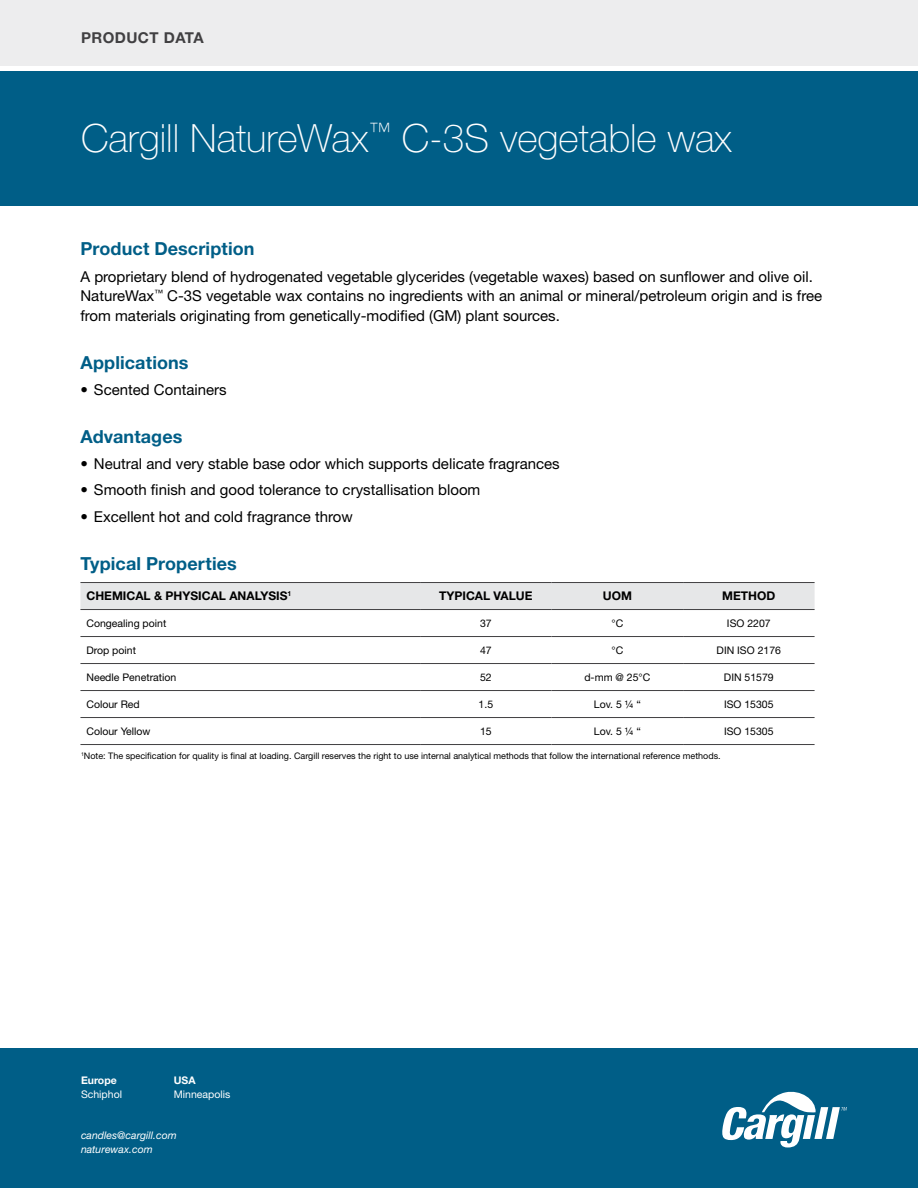
<style>
.page{position:relative;width:918px;height:1188px;background:#fff}
.page>*{position:absolute;margin:0;border:0;box-sizing:border-box;transform-origin:0 0}
.t1{font:100 39px "Helvetica Neue LT Std";color:#fff}
.t2{font:700 18px "Helvetica Neue LT Std";letter-spacing:.005em;color:#005e87}
.t3{font:15px/19.5px "Helvetica Neue LT Std";color:#000}
.t4{font:700 15px "Helvetica Neue LT Std";letter-spacing:.03em;color:#414042}
.t5{font:700 12px "Helvetica Neue LT Std";color:#000}
.t6{font:10.5px "Helvetica Neue LT Std";color:#000}
.t7{font:italic 10.5px/13.5px "Helvetica Neue LT Std";color:#fff}
.t8{font:10.5px "Helvetica Neue LT Std";color:#fff}
.t9{font:700 10.5px "Helvetica Neue LT Std";color:#fff}
.t10{font:9px "Helvetica Neue LT Std";color:#000}
</style>
<div class="page">
<div style="left:0;top:1049px;width:918px;height:139px;background:#005e87"></div>
<div style="left:0;top:0;width:918px;height:66px;background:#ededee"></div>
<div style="left:0;top:71px;width:918px;height:135px;background:#005e87"></div>
<div style="left:80px;top:583px;width:735px;height:26px;background:#e6e7e8"></div>
<hr style="left:80px;top:582px;width:340px;height:1px;background:#414042">
<hr style="left:420px;top:582px;width:132px;height:1px;background:#414042">
<hr style="left:552px;top:582px;width:131px;height:1px;background:#414042">
<hr style="left:683px;top:582px;width:132px;height:1px;background:#414042">
<hr style="left:80px;top:609px;width:340px;height:1px;background:#414042">
<hr style="left:420px;top:609px;width:132px;height:1px;background:#414042">
<hr style="left:552px;top:609px;width:131px;height:1px;background:#414042">
<hr style="left:683px;top:609px;width:132px;height:1px;background:#414042">
<hr style="left:80px;top:636px;width:340px;height:1px;background:#414042">
<hr style="left:420px;top:636px;width:132px;height:1px;background:#414042">
<hr style="left:552px;top:636px;width:131px;height:1px;background:#414042">
<hr style="left:683px;top:636px;width:132px;height:1px;background:#414042">
<hr style="left:80px;top:663px;width:340px;height:1px;background:#414042">
<hr style="left:420px;top:663px;width:132px;height:1px;background:#414042">
<hr style="left:552px;top:663px;width:131px;height:1px;background:#414042">
<hr style="left:683px;top:663px;width:132px;height:1px;background:#414042">
<hr style="left:80px;top:690px;width:340px;height:1px;background:#414042">
<hr style="left:420px;top:690px;width:132px;height:1px;background:#414042">
<hr style="left:552px;top:690px;width:131px;height:1px;background:#414042">
<hr style="left:683px;top:690px;width:132px;height:1px;background:#414042">
<hr style="left:80px;top:717px;width:340px;height:1px;background:#414042">
<hr style="left:420px;top:717px;width:132px;height:1px;background:#414042">
<hr style="left:552px;top:717px;width:131px;height:1px;background:#414042">
<hr style="left:683px;top:717px;width:132px;height:1px;background:#414042">
<hr style="left:80px;top:744px;width:340px;height:1px;background:#414042">
<hr style="left:420px;top:744px;width:132px;height:1px;background:#414042">
<hr style="left:552px;top:744px;width:131px;height:1px;background:#414042">
<hr style="left:683px;top:744px;width:132px;height:1px;background:#414042">
<svg style="left:722px;top:1091px;width:125px;height:57px"></svg>
<p class="t4" style="left:81px;top:28px;width:124px">PRODUCT DATA</p>
<h1 class="t1" style="left:81px;top:116px;width:652px">Cargill NatureWax<sup>™</sup> C-3S vegetable wax</h1>
<p class="t2" style="left:80px;top:238px;width:176px">Product Description</p>
<p class="t3" style="left:80px;top:266px;width:743px">A proprietary blend of hydrogenated vegetable glycerides (vegetable waxes) based on sunflower and olive oil.<br>NatureWax<sup>™</sup> C-3S vegetable wax contains no ingredients with an animal or mineral/petroleum origin and is free from materials originating from genetically-modified (GM) plant sources.</p>
<p class="t2" style="left:80px;top:351px;width:110px">Applications</p>
<p class="t3" style="left:80px;top:380px;width:148px">• Scented Containers</p>
<p class="t2" style="left:80px;top:425px;width:104px">Advantages</p>
<p class="t3" style="left:80px;top:454px;width:481px">• Neutral and very stable base odor which supports delicate fragrances</p>
<p class="t3" style="left:80px;top:480px;width:401px">• Smooth finish and good tolerance to crystallisation bloom</p>
<p class="t3" style="left:80px;top:506px;width:274px">• Excellent hot and cold fragrance throw</p>
<p class="t2" style="left:80px;top:552px;width:158px">Typical Properties</p>
<p class="t5" style="left:86px;top:589px;width:207px">CHEMICAL &amp; PHYSICAL ANALYSIS<sup>1</sup></p>
<p class="t5" style="left:439px;top:589px;width:95px">TYPICAL VALUE</p>
<p class="t5" style="left:603px;top:589px;width:31px">UOM</p>
<p class="t5" style="left:722px;top:589px;width:55px">METHOD</p>
<p class="t6" style="left:86px;top:617px;width:81px">Congealing point</p>
<p class="t6" style="left:480px;top:617px;width:13px">37</p>
<p class="t6" style="left:611px;top:617px;width:13px">°C</p>
<p class="t6" style="left:727px;top:617px;width:45px">ISO 2207</p>
<p class="t6" style="left:86px;top:644px;width:51px">Drop point</p>
<p class="t6" style="left:480px;top:644px;width:13px">47</p>
<p class="t6" style="left:611px;top:644px;width:13px">°C</p>
<p class="t6" style="left:717px;top:644px;width:66px">DIN ISO 2176</p>
<p class="t6" style="left:86px;top:671px;width:91px">Needle Penetration</p>
<p class="t6" style="left:480px;top:671px;width:13px">52</p>
<p class="t6" style="left:584px;top:671px;width:67px">d-mm @ 25°C</p>
<p class="t6" style="left:724px;top:671px;width:51px">DIN 51579</p>
<p class="t6" style="left:86px;top:698px;width:55px">Colour Red</p>
<p class="t6" style="left:479px;top:698px;width:16px">1.5</p>
<p class="t6" style="left:594px;top:698px;width:49px">Lov. 5 ¼ “</p>
<p class="t6" style="left:724px;top:698px;width:51px">ISO 15305</p>
<p class="t6" style="left:86px;top:725px;width:66px">Colour Yellow</p>
<p class="t6" style="left:480px;top:725px;width:13px">15</p>
<p class="t6" style="left:594px;top:725px;width:49px">Lov. 5 ¼ “</p>
<p class="t6" style="left:724px;top:725px;width:51px">ISO 15305</p>
<p class="t10" style="left:81px;top:751px;width:641px"><sup>1</sup>Note: The specification for quality is final at loading. Cargill reserves the right to use internal analytical methods that follow the international reference methods.</p>
<p class="t9" style="left:81px;top:1074px;width:37px">Europe</p>
<p class="t8" style="left:81px;top:1088px;width:43px">Schiphol</p>
<p class="t9" style="left:174px;top:1074px;width:23px">USA</p>
<p class="t8" style="left:174px;top:1088px;width:58px">Minneapolis</p>
<p class="t7" style="left:81px;top:1129px;width:97px">candles@cargill.com naturewax.com</p>
</div>
